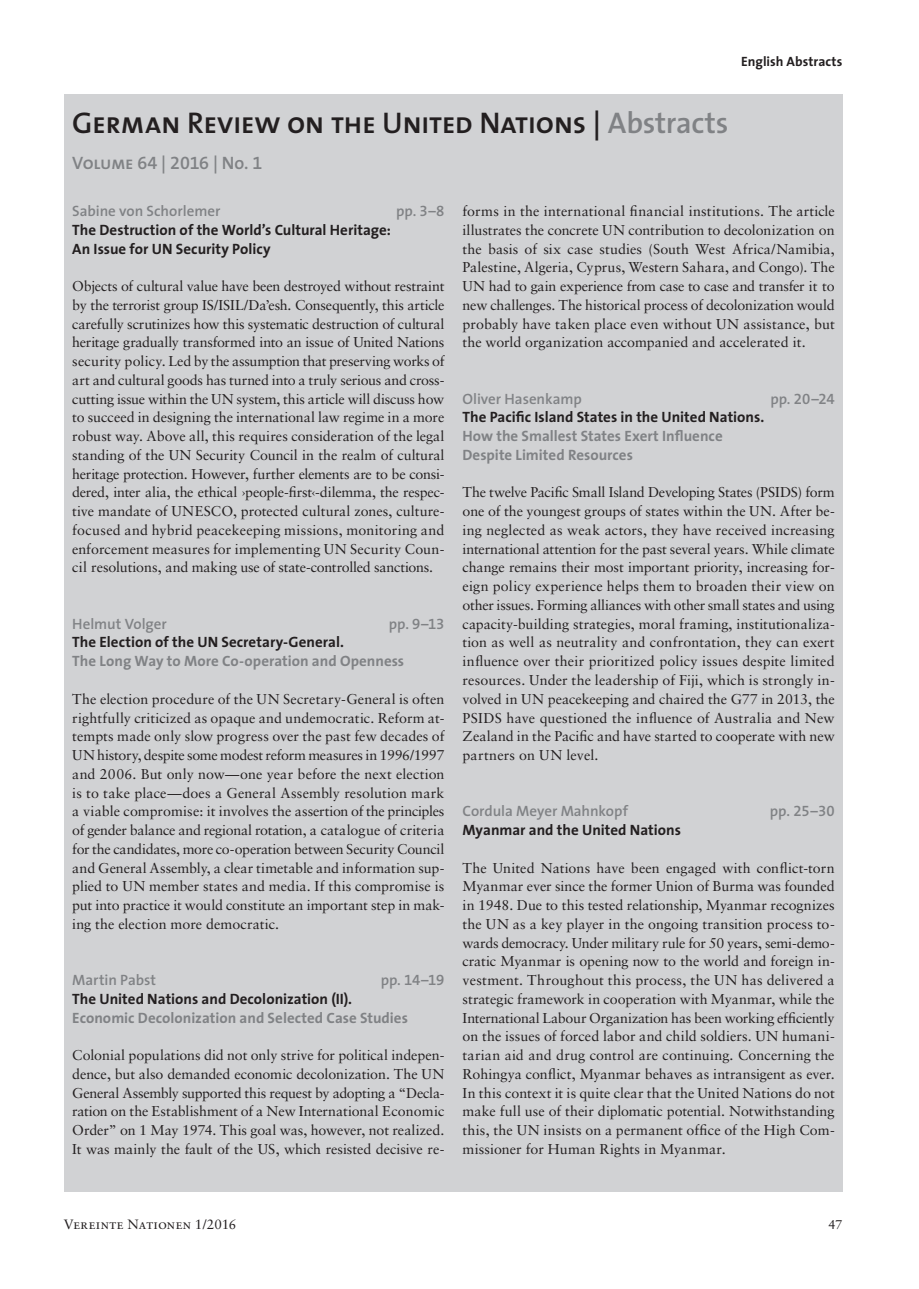
<style>
.page{position:relative;width:919px;height:1289px;background:#fff}
.page>*{position:absolute;margin:0;border:0;box-sizing:border-box;transform-origin:0 0}
.Abstract_Überschrift{font:30px "The Sans Semi Bold Caps";letter-spacing:-.015em;color:#231f20}
.Berichte_H1{font:18px "The Sans Semi Bold Expert";letter-spacing:-.005em;color:#808285}
.Abstract_Beitrag_HL{font:700 15px/18.8px "The Sans";color:#808285}
.Abstract_Beitrag_HL-2{font:700 15px/18.8px "The Sans";color:#231f20}
.Fließtext_ohne_Einrü{font:600 15px "The Sans";color:#808285}
.Fließtext_ohne_Einrü-2{font:700 15px/18.8px "The Sans";color:#808285}
.Fließtext_ohne_Einrü-3{font:700 15px "The Sans";color:#231f20}
.Abstracts_Text{font:600 15px "The Sans";color:#808285}
.Abstracts_Text-2{font:14.25px/18.8px "Sabon LT Std";color:#231f20;text-align:justify}
.t1{font:13.5px "Sabon LT Std";letter-spacing:.025em;color:#231f20}
.Kolumne{font:700 13.5px "The Sans";letter-spacing:.005em;color:#231f20}
.t2{font:12.75px "Sabon LT Std";color:#231f20}
.s1{font-family:"The Sans";font-weight:600;color:#808285}
.s2{font-family:"The Sans Semi Bold Caps"}
.s3{font-family:"The Sans";font-weight:600}
.s4{font-family:"The Sans Semi Bold Expert";font-weight:400}
.s5{color:#231f20}
</style>
<div class="page">
<div style="left:64px;top:94px;width:778px;height:1097px;background:#d1d2d4"></div>
<p class="Kolumne" style="left:741px;top:53px;width:103px">English Abstracts</p>
<p class="Abstract_Überschrift" style="left:72px;top:103px;width:657px">German Review on the United Nations | <span class="s1">Abstracts</span></p>
<p class="Berichte_H1" style="left:72px;top:151px;width:191px"><span class="s2">Volume</span> 64 <span class="s3">|</span> 2016 <span class="s3">| No.</span> 1</p>
<p class="Fließtext_ohne_Einrü" style="left:72px;top:201px;width:150px">Sabine von Schorlemer</p>
<p class="Fließtext_ohne_Einrü" style="left:396px;top:201px;width:50px">pp. <span class="s4">3</span>–<span class="s4">8</span></p>
<p class="Abstract_Beitrag_HL-2" style="left:72px;top:220px;width:320px">The Destruction of the World’s Cultural Heritage:<br>An Issue for UN Security Policy</p>
<p class="Abstracts_Text-2" style="left:72px;top:276px;width:373px">Objects of cultural value have been destroyed without restraint by the terrorist group IS/ISIL/Da’esh. Consequently, this article carefully scrutinizes how this systematic destruction of cultural heritage gradually transformed into an issue of United Nations security policy. Led by the assumption that preserving works of art and cultural goods has turned into a truly serious and cross&shy;cutting issue within the UN system, this article will discuss how to succeed in designing the international law regime in a more robust way. Above all, this requires consideration of the legal standing of the UN Security Council in the realm of cultural heritage protection. However, further elements are to be consi&shy;dered, inter alia, the ethical ›people-first‹-dilemma, the respec&shy;tive mandate of UNESCO, protected cultural zones, culture&shy;focused and hybrid peacekeeping missions, monitoring and enforcement measures for implementing UN Security Coun&shy;cil resolutions, and making use of state-controlled sanctions.</p>
<p class="Abstracts_Text-2" style="left:462px;top:201px;width:374px">forms in the international financial institutions. The article illustrates the concrete UN contribution to decolonization on the basis of six case studies (South West Africa/Namibia, Palestine, Algeria, Cyprus, Western Sahara, and Congo). The UN had to gain experience from case to case and transfer it to new challenges. The historical process of decolonization would probably have taken place even without UN assistance, but the world organization accompanied and accelerated it.</p>
<p class="Abstracts_Text" style="left:462px;top:389px;width:121px">Oliver Hasenkamp</p>
<p class="Abstracts_Text" style="left:770px;top:389px;width:66px">pp. <span class="s4">20</span>–<span class="s4">24</span></p>
<p class="Abstract_Beitrag_HL-2" style="left:462px;top:408px;width:303px">The Pacific Island States in the United Nations.</p>
<p class="Abstract_Beitrag_HL" style="left:462px;top:427px;width:262px">How the Smallest States Exert Influence<br>Despite Limited Resources</p>
<p class="Abstracts_Text-2" style="left:462px;top:483px;width:373px">The twelve Pacific Small Island Developing States (PSIDS) form one of the youngest groups of states within the UN. After be&shy;ing neglected as weak actors, they have received increasing international attention for the past several years. While climate change remains their most important priority, increasing for&shy;eign policy experience helps them to broaden their view on other issues. Forming alliances with other small states and using capacity-building strategies, moral framing, institutionaliza&shy;tion as well as neutrality and confrontation, they can exert influence over their prioritized policy issues despite limited resources. Under the leadership of Fiji, which is strongly in&shy;volved in UN peacekeeping and chaired the G77 in 2013, the PSIDS have questioned the influence of Australia and New Zealand in the Pacific and have started to cooperate with new partners on UN level.</p>
<p class="Fließtext_ohne_Einrü" style="left:72px;top:614px;width:96px">Helmut Volger</p>
<p class="Fließtext_ohne_Einrü" style="left:389px;top:614px;width:57px">pp. <span class="s4">9</span>–<span class="s4">13</span></p>
<p class="Fließtext_ohne_Einrü-2" style="left:72px;top:633px;width:333px"><span class="s5">The Election of the UN Secretary-General.<br></span>The Long Way to More Co-operation and Openness</p>
<p class="Abstracts_Text-2" style="left:72px;top:689px;width:374px">The election procedure of the UN Secretary-General is often rightfully criticized as opaque and undemocratic. Reform at&shy;tempts made only slow progress over the past few decades of UN history, despite some modest reform measures in 1996/1997 and 2006. But only now—one year before the next election is to take place—does a General Assembly resolution mark a viable compromise: it involves the assertion of the principles of gender balance and regional rotation, a catalogue of criteria for the candidates, more co-operation between Security Council and General Assembly, a clear timetable and information sup&shy;plied to UN member states and media. If this compromise is put into practice it would constitute an important step in mak&shy;ing the election more democratic.</p>
<p class="Fließtext_ohne_Einrü" style="left:462px;top:801px;width:167px">Cordula Meyer Mahnkopf</p>
<p class="Fließtext_ohne_Einrü" style="left:769px;top:801px;width:66px">pp. <span class="s4">25</span>–<span class="s4">30</span></p>
<p class="Fließtext_ohne_Einrü-3" style="left:462px;top:820px;width:220px">Myanmar and the United Nations</p>
<p class="Abstracts_Text-2" style="left:462px;top:858px;width:373px">The United Nations have been engaged with conflict-torn Myanmar ever since the former Union of Burma was founded in 1948. Due to this tested relationship, Myanmar recognizes the UN as a key player in the ongoing transition process to&shy;wards democracy. Under military rule for 50 years, semi-demo&shy;cratic Myanmar is opening now to the world and foreign in&shy;vestment. Throughout this process, the UN has delivered a strategic framework in cooperation with Myanmar, while the International Labour Organization has been working efficiently on the issues of forced labor and child soldiers. UN humani&shy;tarian aid and drug control are continuing. Concerning the Rohingya conflict, Myanmar behaves as intransigent as ever.<br>In this context it is quite clear that the United Nations do not make full use of their diplomatic potential. Notwithstanding this, the UN insists on a permanent office of the High Com&shy;missioner for Human Rights in Myanmar.</p>
<p class="Fließtext_ohne_Einrü" style="left:72px;top:970px;width:85px">Martin Pabst</p>
<p class="Fließtext_ohne_Einrü" style="left:381px;top:970px;width:65px">pp. <span class="s4">14</span>–<span class="s4">19</span></p>
<p class="Abstract_Beitrag_HL" style="left:72px;top:989px;width:337px"><span class="s5">The United Nations and Decolonization (II).<br></span>Economic Decolonization and Selected Case Studies</p>
<p class="Abstracts_Text-2" style="left:72px;top:1045px;width:373px">Colonial populations did not only strive for political indepen&shy;dence, but also demanded economic decolonization. The UN General Assembly supported this request by adopting a “Decla&shy;ration on the Establishment of a New International Economic Order” on 1 May 1974. This goal was, however, not realized.<br>It was mainly the fault of the US, which resisted decisive re-</p>
<p class="t1" style="left:64px;top:1216px;width:174px">Vereinte Nationen 1/2016</p>
<p class="t2" style="left:828px;top:1216px;width:15px">47</p>
</div>
